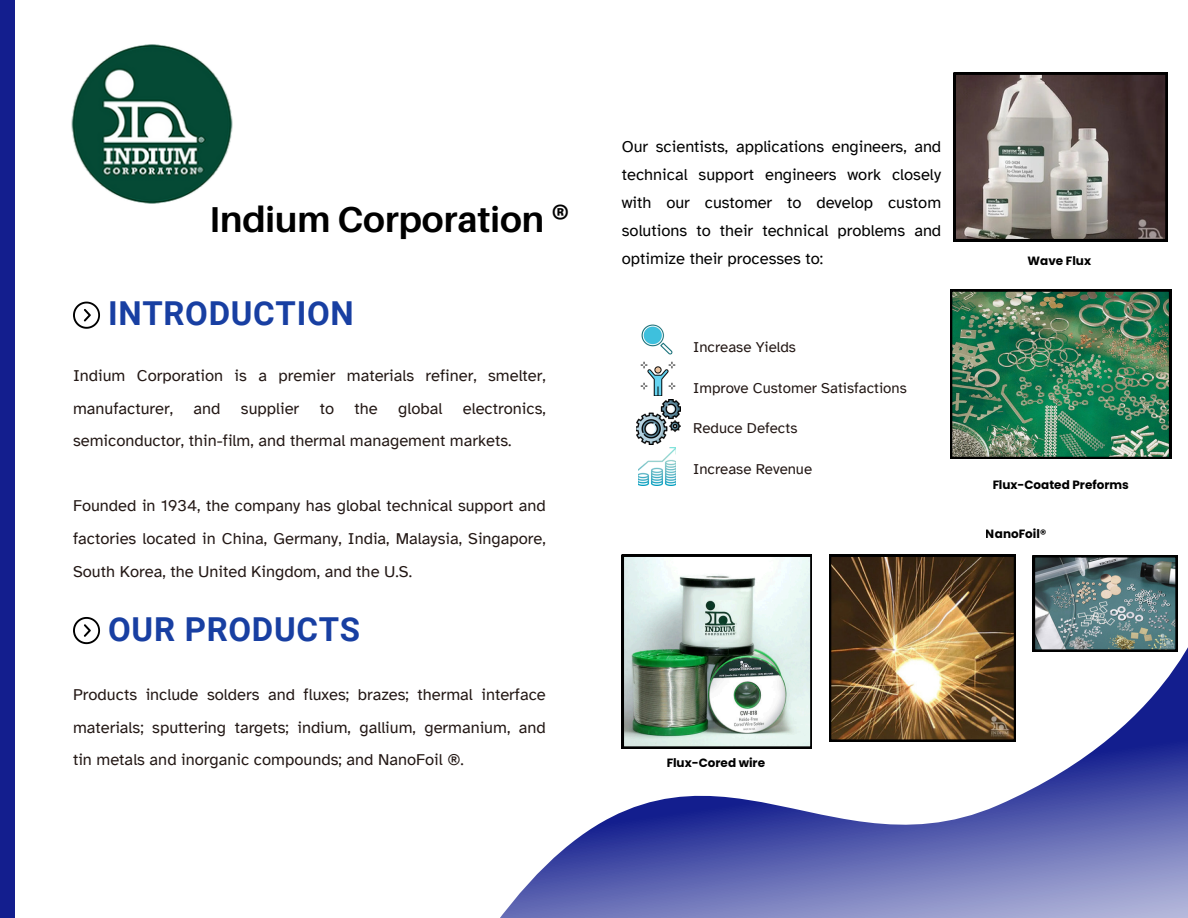
<style>
.page{position:relative;width:1188px;height:918px;background:#fff}
.page>*{position:absolute;margin:0;border:0;box-sizing:border-box;transform-origin:0 0}
.t1{font:700 36px "Aileron";color:#000}
.t2{font:700 33px "Roboto";letter-spacing:.02em;color:#183fa2}
.t3{font:16.5px/32.7px "Atkinson Hyperlegible";color:#231815;text-align:justify}
.t4{font:16.5px/28.2px "Atkinson Hyperlegible";color:#000;text-align:justify}
.t5{font:15px "Atkinson Hyperlegible";color:#231815}
.t6{font:700 12px "Poppins";color:#000}
</style>
<div class="page">
<svg style="left:500px;top:592px;width:688px;height:326px"></svg>
<img style="left:71px;top:44px;width:162px;height:160px">
<svg style="left:73px;top:302px;width:27px;height:27px"></svg>
<img style="left:641px;top:324px;width:32px;height:31px">
<img style="left:641px;top:361px;width:35px;height:34px">
<img style="left:636px;top:400px;width:44px;height:44px">
<img style="left:638px;top:448px;width:37px;height:38px">
<img style="left:829px;top:555px;width:187px;height:186px">
<svg style="left:954px;top:73px;width:213px;height:168px;background:#766b68"></svg>
<img style="left:950px;top:290px;width:221px;height:169px">
<img style="left:622px;top:555px;width:190px;height:193px">
<img style="left:1033px;top:555px;width:145px;height:97px">
<svg style="left:73px;top:617px;width:27px;height:27px"></svg>
<div style="left:0;top:0;width:15px;height:918px;background:#131e8e"></div>
<p class="t1" style="left:210px;top:197px;width:361px">Indium Corporation ®</p>
<p class="t2" style="left:108px;top:295px;width:247px">INTRODUCTION</p>
<h3 class="t3" style="left:73px;top:359px;width:474px">Indium Corporation is a premier materials refiner, smelter, manufacturer, and supplier to the global electronics, semiconductor, thin-film, and thermal management markets.</h3>
<p class="t3" style="left:73px;top:490px;width:474px">Founded in 1934, the company has global technical support and factories located in China, Germany, India, Malaysia, Singapore, South Korea, the United Kingdom, and the U.S.</p>
<h3 class="t2" style="left:108px;top:611px;width:253px">OUR PRODUCTS</h3>
<p class="t3" style="left:73px;top:678px;width:474px">Products include solders and fluxes; brazes; thermal interface materials; sputtering targets; indium, gallium, germanium, and tin metals and inorganic compounds; and NanoFoil ®.</p>
<p class="t4" style="left:622px;top:132px;width:321px">Our scientists, applications engineers, and technical support engineers work closely with our customer to develop custom solutions to their technical problems and optimize their processes to:</p>
<h3 class="t5" style="left:693px;top:338px;width:104px">Increase Yields</h3>
<h3 class="t5" style="left:693px;top:379px;width:215px">Improve Customer Satisfactions</h3>
<p class="t5" style="left:693px;top:419px;width:106px">Reduce Defects</p>
<h3 class="t5" style="left:693px;top:460px;width:120px">Increase Revenue</h3>
<p class="t6" style="left:1028px;top:253px;width:65px">Wave Flux</p>
<p class="t6" style="left:992px;top:476px;width:138px">Flux-Coated Preforms</p>
<p class="t6" style="left:986px;top:526px;width:62px">NanoFoil®</p>
<p class="t6" style="left:666px;top:755px;width:100px">Flux-Cored wire</p>
</div>
